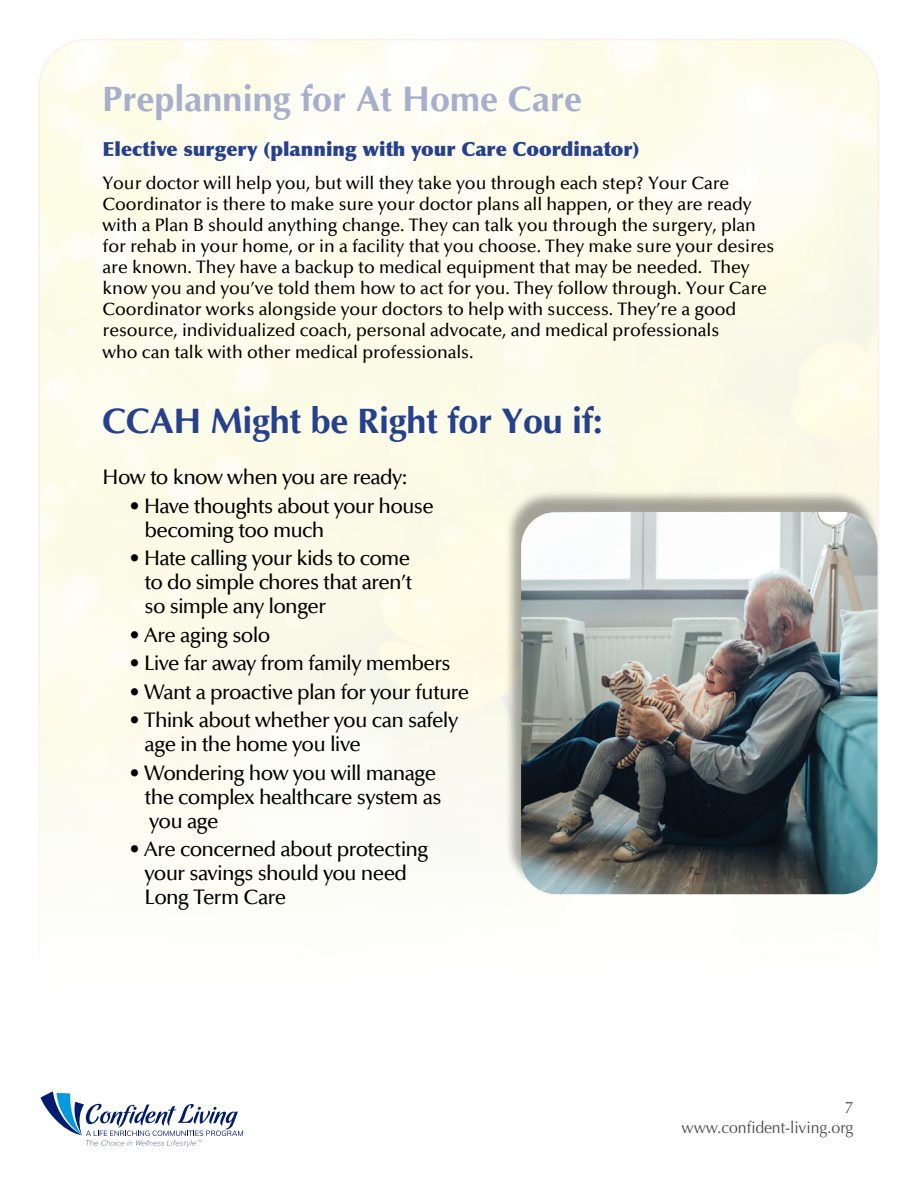
<style>
.page{position:relative;width:918px;height:1188px;background:#fff}
.page>*{position:absolute;margin:0;border:0;box-sizing:border-box;transform-origin:0 0}
.t1{font:700 36px "Optima";letter-spacing:-.01em;color:#25408f}
.t2{font:700 36px "Optima";color:#a6b0cd}
.t3{font:500 21px/24px "Optima";letter-spacing:-.035em;color:#000}
.t4{font:900 19.5px "Optima";color:#25408f}
.t5{font:500 18px/21.1px "Optima";letter-spacing:-.005em;color:#000}
.t6{font:16.5px/19.8px "Optima";letter-spacing:-.005em;color:#4d4d4f;text-align:right;scale:.96 1}
</style>
<div class="page">
<div style="left:505px;top:490px;width:374px;height:400px;background:#000;opacity:.35"></div>
<img style="left:521px;top:512px;width:357px;height:382px">
<svg style="left:40px;top:1091px;width:203px;height:57px"></svg>
<h1 class="t2" style="left:103px;top:79px;width:481px">Preplanning for At Home Care</h1>
<p class="t4" style="left:103px;top:137px;width:539px">Elective surgery (planning with your Care Coordinator)</p>
<p class="t5" style="left:103px;top:173px;width:673px">Your doctor will help you, but will they take you through each step? Your Care Coordinator is there to make sure your doctor plans all happen, or they are ready with a Plan B should anything change. They can talk you through the surgery, plan for rehab in your home, or in a facility that you choose. They make sure your desires are known. They have a backup to medical equipment that may be needed. They know you and you’ve told them how to act for you. They follow through. Your Care Coordinator works alongside your doctors to help with success. They’re a good resource, individualized coach, personal advocate, and medical professionals<br>who can talk with other medical professionals.</p>
<h1 class="t1" style="left:103px;top:401px;width:502px">CCAH Might be Right for You if:</h1>
<p class="t3" style="left:103px;top:466px;width:306px">How to know when you are ready:</p>
<p class="t3" style="left:145px;top:494px;width:291px;text-indent:-15px">• Have thoughts about your house becoming too much</p>
<p class="t3" style="left:145px;top:547px;width:269px;text-align:justify;text-indent:-15px">• Hate calling your kids to come to do simple chores that aren’t so simple any longer</p>
<p class="t3" style="left:130px;top:623px;width:142px">• Are aging solo</p>
<p class="t3" style="left:130px;top:652px;width:323px">• Live far away from family members</p>
<p class="t3" style="left:130px;top:680px;width:341px">• Want a proactive plan for your future</p>
<p class="t3" style="left:145px;top:709px;width:315px;text-indent:-15px">• Think about whether you can safely age in the home you live</p>
<p class="t3" style="left:145px;top:761px;width:299px;text-indent:-15px">• Wondering how you will manage the complex healthcare system as you age</p>
<p class="t3" style="left:145px;top:838px;width:286px;text-indent:-15px">• Are concerned about protecting your savings should you need<br>Long Term Care</p>
<p class="t6" style="left:682px;top:1098px;width:181px">7 www.confident-living.org</p>
</div>
